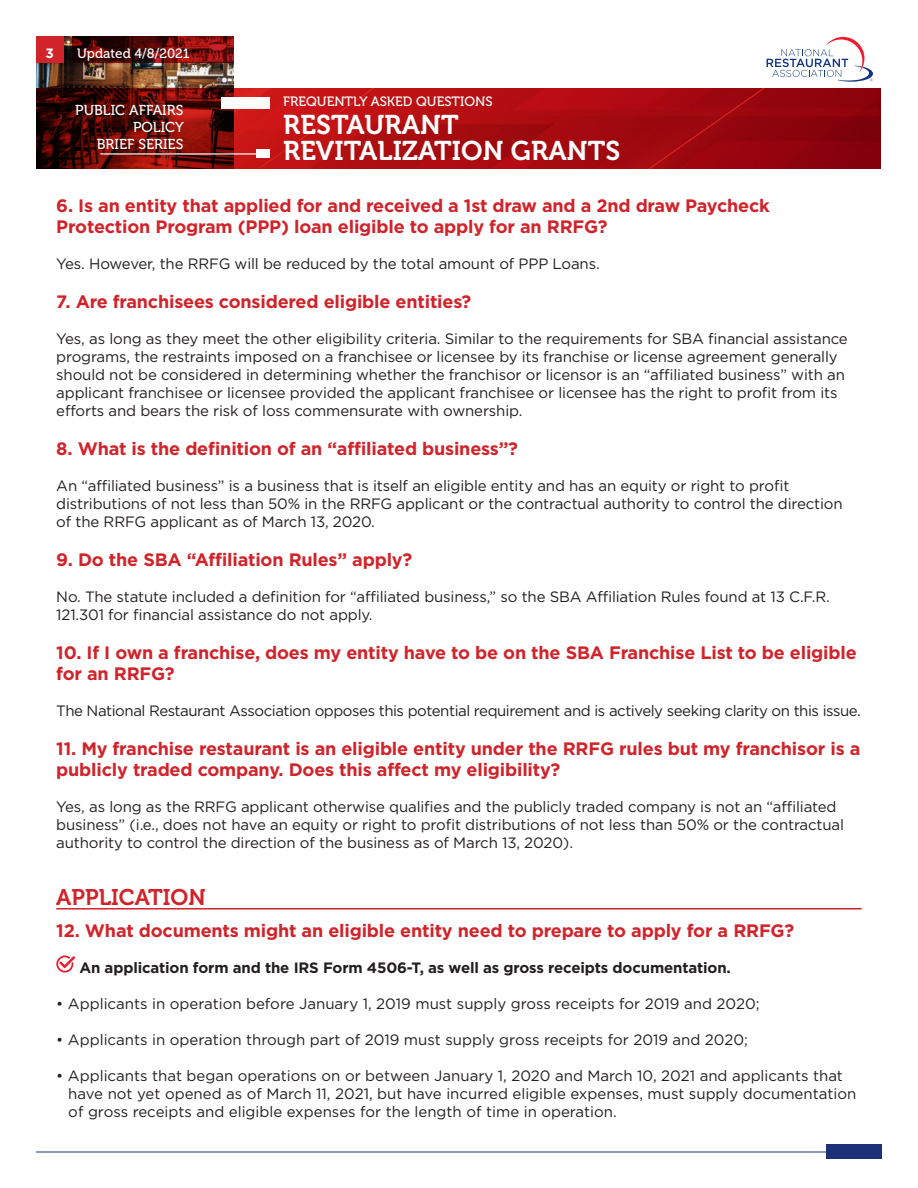
<style>
.page{position:relative;width:918px;height:1188px;background:#fff}
.page>*{position:absolute;margin:0;border:0;box-sizing:border-box;transform-origin:0 0}
.t1{font:27px/25.5px "Museo 700";letter-spacing:.005em;color:#fff}
.SUBSECTION{font:22.5px "Museo 700";color:#d1232a}
.Questions{font:700 18px/21px "Gotham";letter-spacing:-.01em;color:#d1232a}
.Body{font:15px/18px "Gotham";letter-spacing:-.01em;color:#231f20}
.Body-2{font:15px "Gotham";letter-spacing:-.03em;color:#231f20}
.Body-3{font:700 15px "Gotham";letter-spacing:-.01em;color:#231f20}
.t2{font:14.4px/17.2px "Museo 500";color:#fff;text-align:right}
.t3{font:13.5px "Museo 500";color:#fff}
.t4{font:700 13.5px "Gotham";color:#fff}
</style>
<div class="page">
<img style="left:36px;top:36px;width:198px;height:52px">
<img style="left:36px;top:88px;width:844px;height:81px">
<svg style="left:767px;top:37px;width:106px;height:45px"></svg>
<div style="left:256px;top:149px;width:14px;height:9px;background:#fff"></div>
<hr style="left:101px;top:153px;width:169px;height:2px;background:#fff">
<div style="left:36px;top:36px;width:27px;height:26px;background:#d1232a"></div>
<div style="left:221px;top:97px;width:49px;height:12px;background:#fff"></div>
<hr style="left:36px;top:1152px;width:846px;height:1px;background:#1c3177">
<div style="left:826px;top:1144px;width:56px;height:14px;background:#1c3177"></div>
<svg style="left:72px;top:36px;width:162px;height:26px;background:#5d0b0a"></svg>
<hr style="left:56px;top:908px;width:806px;height:2px;background:#d1232a">
<svg style="left:56px;top:956px;width:19px;height:17px"></svg>
<p class="t4" style="left:45px;top:45px;width:10px">3</p>
<p class="t3" style="left:77px;top:46px;width:114px">Updated 4/8/2021</p>
<p class="t3" style="left:283px;top:94px;width:211px">FREQUENTLY ASKED QUESTIONS</p>
<h1 class="t1" style="left:283px;top:112px;width:339px">RESTAURANT<br>REVITALIZATION GRANTS</h1>
<p class="Questions" style="left:56px;top:195px;width:715px">6. Is an entity that applied for and received a 1st draw and a 2nd draw Paycheck<br>Protection Program (PPP) loan eligible to apply for an RRFG?</p>
<p class="Body" style="left:56px;top:254px;width:545px">Yes. However, the RRFG will be reduced by the total amount of PPP Loans.</p>
<p class="Questions" style="left:56px;top:291px;width:417px">7. Are franchisees considered eligible entities?</p>
<p class="Body" style="left:56px;top:329px;width:793px">Yes, as long as they meet the other eligibility criteria. Similar to the requirements for SBA financial assistance programs, the restraints imposed on a franchisee or licensee by its franchise or license agreement generally should not be considered in determining whether the franchisor or licensor is an “affiliated business” with an applicant franchisee or licensee provided the applicant franchisee or licensee has the right to profit from its efforts and bears the risk of loss commensurate with ownership.</p>
<p class="Questions" style="left:56px;top:438px;width:463px">8. What is the definition of an “affiliated business”?</p>
<p class="Body" style="left:56px;top:476px;width:788px">An “affiliated business” is a business that is itself an eligible entity and has an equity or right to profit distributions of not less than 50% in the RRFG applicant or the contractual authority to control the direction of the RRFG applicant as of March 13, 2020.</p>
<p class="Questions" style="left:56px;top:549px;width:357px">9. Do the SBA “Affiliation Rules” apply?</p>
<p class="Body" style="left:56px;top:587px;width:775px">No. The statute included a definition for “affiliated business,” so the SBA Affiliation Rules found at 13 C.F.R.<br>121.301 for financial assistance do not apply.</p>
<p class="Questions" style="left:56px;top:642px;width:802px">10. If I own a franchise, does my entity have to be on the SBA Franchise List to be eligible for an RRFG?</p>
<p class="Body-2" style="left:56px;top:702px;width:806px">The National Restaurant Association opposes this potential requirement and is actively seeking clarity on this issue.</p>
<p class="Questions" style="left:56px;top:738px;width:806px">11. My franchise restaurant is an eligible entity under the RRFG rules but my franchisor is a publicly traded company. Does this affect my eligibility?</p>
<p class="Body" style="left:56px;top:797px;width:789px">Yes, as long as the RRFG applicant otherwise qualifies and the publicly traded company is not an “affiliated business” (i.e., does not have an equity or right to profit distributions of not less than 50% or the contractual authority to control the direction of the business as of March 13, 2020).</p>
<p class="SUBSECTION" style="left:56px;top:885px;width:151px">APPLICATION</p>
<p class="Questions" style="left:56px;top:919px;width:739px">12. What documents might an eligible entity need to prepare to apply for a RRFG?</p>
<p class="Body-3" style="left:79px;top:959px;width:653px">An application form and the IRS Form 4506-T, as well as gross receipts documentation.</p>
<p class="Body" style="left:56px;top:994px;width:705px">• Applicants in operation before January 1, 2019 must supply gross receipts for 2019 and 2020;</p>
<p class="Body" style="left:56px;top:1030px;width:693px">• Applicants in operation through part of 2019 must supply gross receipts for 2019 and 2020;</p>
<p class="Body" style="left:68px;top:1066px;width:790px;text-indent:-12px">• Applicants that began operations on or between January 1, 2020 and March 10, 2021 and applicants that have not yet opened as of March 11, 2021, but have incurred eligible expenses, must supply documentation of gross receipts and eligible expenses for the length of time in operation.</p>
<p class="t2" style="left:75px;top:101px;width:110px">PUBLIC AFFAIRS<br>POLICY<br>BRIEF SERIES</p>
</div>
